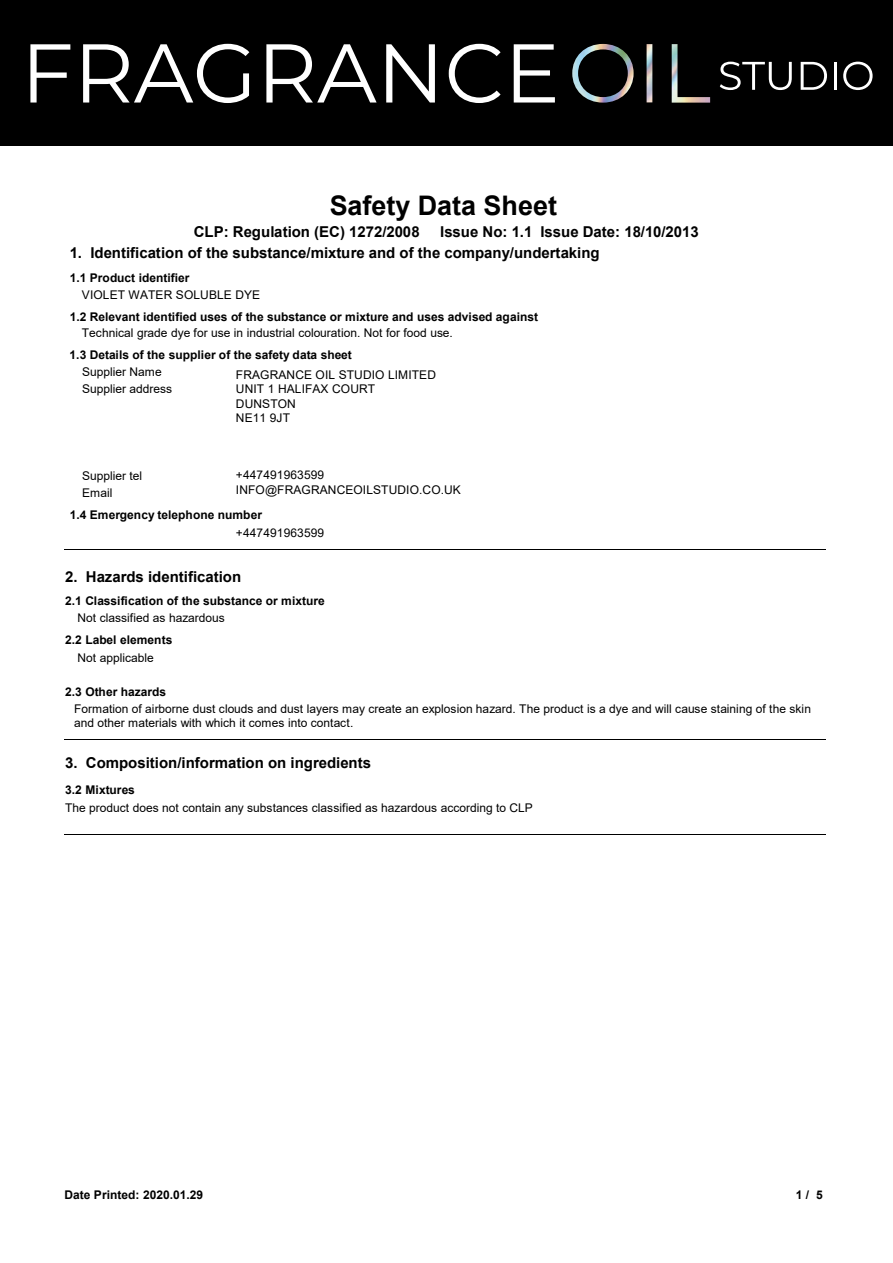
<style>
.page{position:relative;width:893px;height:1263px;background:#fff}
.page>*{position:absolute;margin:0;border:0;box-sizing:border-box;transform-origin:0 0}
.t1{font:83.1px "Montserrat";color:#fff}
.t2{font:700 27px "Arial";color:#000}
.t3{font:700 15px "Arial";color:#000}
.t4{font:12px/14.4px "Arial";letter-spacing:.005em;color:#000}
.t5{font:700 12px "Arial";color:#000}
</style>
<div class="page">
<hr style="left:64px;top:549px;width:761px;height:1px;background:#000">
<hr style="left:64px;top:739px;width:761px;height:1px;background:#000">
<hr style="left:64px;top:835px;width:761px;height:1px;background:#000">
<div style="left:0;top:0;width:892px;height:146px;background:#000"></div>
<svg style="left:719px;top:62px;width:72px;height:28px"></svg>
<svg style="left:800px;top:62px;width:27px;height:28px"></svg>
<hr style="left:833px;top:62px;width:3px;height:28px;background:#fff">
<svg style="left:843px;top:62px;width:29px;height:28px"></svg>
<img style="left:572px;top:44px;width:138px;height:59px">
<h1 class="t1" style="left:21px;top:16px;width:540px">FRAGRANCE</h1>
<h2 class="t2" style="left:330px;top:186px;width:229px">Safety Data Sheet</h2>
<p class="t3" style="left:194px;top:221px;width:227px">CLP: Regulation (EC) 1272/2008</p>
<p class="t3" style="left:440px;top:221px;width:260px">Issue No: 1.1 Issue Date: 18/10/2013</p>
<p class="t3" style="left:70px;top:242px;width:531px">1. Identification of the substance/mixture and of the company/undertaking</p>
<p class="t5" style="left:70px;top:269px;width:121px">1.1 Product identifier</p>
<p class="t4" style="left:82px;top:287px;width:180px">VIOLET WATER SOLUBLE DYE</p>
<p class="t5" style="left:70px;top:308px;width:470px">1.2 Relevant identified uses of the substance or mixture and uses advised against</p>
<p class="t4" style="left:82px;top:326px;width:372px">Technical grade dye for use in industrial colouration. Not for food use.</p>
<p class="t5" style="left:70px;top:347px;width:284px">1.3 Details of the supplier of the safety data sheet</p>
<p class="t4" style="left:82px;top:364px;width:91px;line-height:17.1px">Supplier Name<br>Supplier address</p>
<p class="t4" style="left:236px;top:367px;width:201px">FRAGRANCE OIL STUDIO LIMITED<br>UNIT 1 HALIFAX COURT<br>DUNSTON<br>NE11 9JT</p>
<p class="t4" style="left:236px;top:468px;width:226px">+447491963599<br>INFO@FRAGRANCEOILSTUDIO.CO.UK</p>
<p class="t4" style="left:236px;top:525px;width:90px">+447491963599</p>
<p class="t4" style="left:82px;top:467px;width:62px;line-height:17.1px">Supplier tel<br>Email</p>
<p class="t5" style="left:70px;top:506px;width:194px">1.4 Emergency telephone number</p>
<p class="t3" style="left:65px;top:566px;width:177px">2. Hazards identification</p>
<p class="t5" style="left:65px;top:592px;width:261px">2.1 Classification of the substance or mixture</p>
<p class="t4" style="left:78px;top:611px;width:149px">Not classified as hazardous</p>
<p class="t5" style="left:65px;top:632px;width:109px">2.2 Label elements</p>
<p class="t4" style="left:78px;top:650px;width:78px">Not applicable</p>
<p class="t5" style="left:65px;top:683px;width:102px">2.3 Other hazards</p>
<p class="t4" style="left:74px;top:702px;width:738px;line-height:13.8px">Formation of airborne dust clouds and dust layers may create an explosion hazard. The product is a dye and will cause staining of the skin and other materials with which it comes into contact.</p>
<p class="t3" style="left:65px;top:752px;width:307px">3. Composition/information on ingredients</p>
<p class="t5" style="left:65px;top:781px;width:71px">3.2 Mixtures</p>
<p class="t4" style="left:65px;top:800px;width:469px">The product does not contain any substances classified as hazardous according to CLP</p>
<p class="t5" style="left:65px;top:1186px;width:140px">Date Printed: 2020.01.29</p>
<p class="t5" style="left:795px;top:1187px;width:28px">1 / 5</p>
</div>
